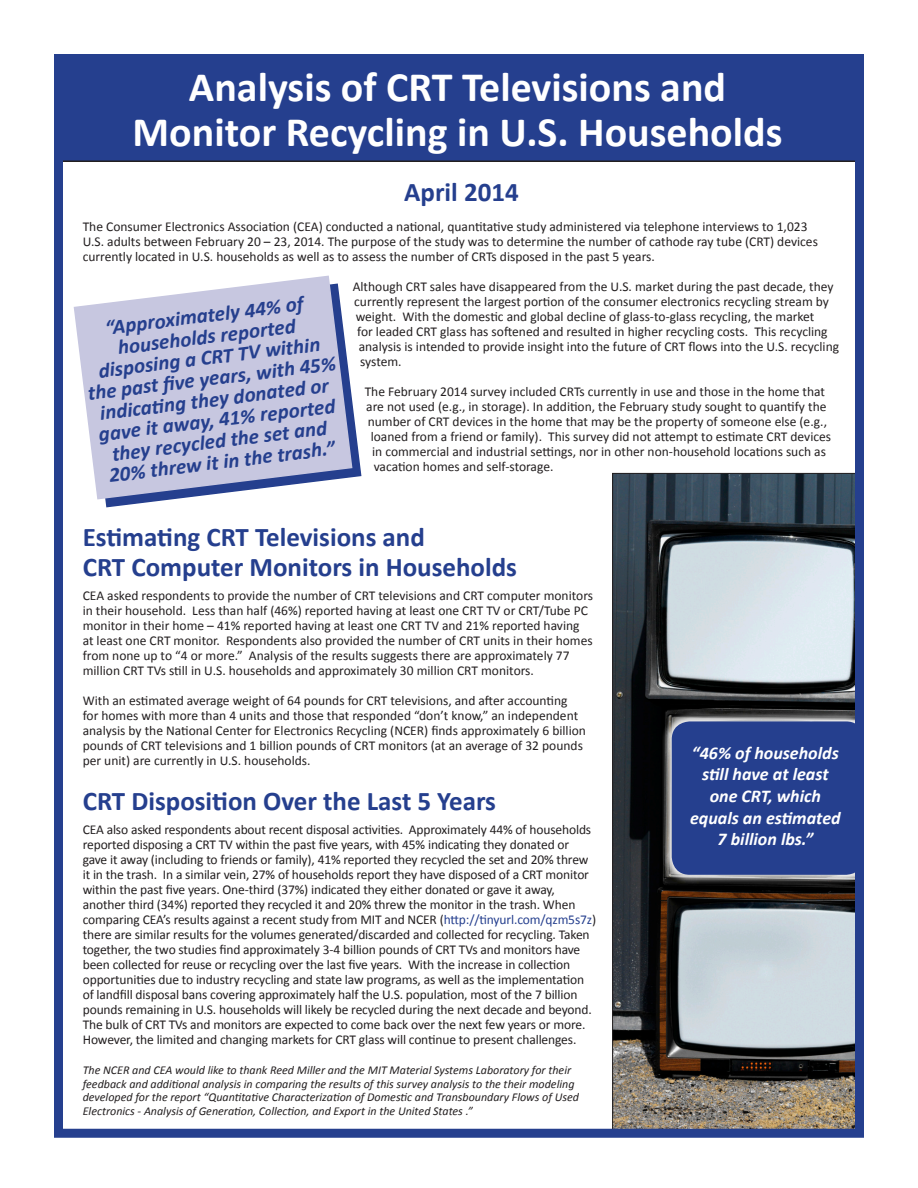
<style>
.page{position:relative;width:918px;height:1188px;background:#fff}
.page>*{position:absolute;margin:0;border:0;box-sizing:border-box;transform-origin:0 0}
.t1{font:700 42px "Calibri";color:#fff}
.t2{font:700 27px "Calibri";color:#253f8e}
.t3{font:italic 700 21px/21px "Calibri";color:#253f8e;text-align:center}
.t4{font:italic 700 18px/21.6px "Calibri";color:#fff;text-align:center}
.t5{font:13.5px/15px "Calibri";letter-spacing:-.005em;color:#231f20}
.t6{font:italic 12px/13.5px "Calibri";color:#231f20}
.s1{color:#253f8e}
</style>
<div class="page">
<img style="left:614px;top:475px;width:240px;height:653px">
<svg style="left:105px;top:408px;width:257px;height:100px"></svg>
<div style="left:55px;top:55px;width:805px;height:106px;background:#253f8e"></div>
<div style="left:54px;top:54px;width:807px;height:108px;border:2px solid #231f20"></div>
<svg style="left:73px;top:275px;width:280px;height:225px"></svg>
<div style="left:662px;top:712px;width:212px;height:172px;background:#fff;opacity:.91"></div>
<div style="left:672px;top:721px;width:192px;height:154px;background:#253f8e;border-radius:18px"></div>
<div style="left:54px;top:54px;width:810px;height:1084px;border:9px solid #253f8e"></div>
<p class="t1" style="left:189px;top:57px;width:539px">Analysis of CRT Televisions and</p>
<p class="t1" style="left:133px;top:102px;width:651px">Monitor Recycling in U.S. Households</p>
<p class="t2" style="left:404px;top:173px;width:116px">April 2014</p>
<p class="t5" style="left:83px;top:219px;width:737px">The Consumer Electronics Association (CEA) conducted a national, quantitative study administered via telephone interviews to 1,023<br>U.S. adults between February 20 – 23, 2014. The purpose of the study was to determine the number of cathode ray tube (CRT) devices currently located in U.S. households as well as to assess the number of CRTs disposed in the past 5 years.</p>
<p class="t5" style="left:353px;top:279px;width:482px">Although CRT sales have disappeared from the U.S. market during the past decade, they</p>
<p class="t5" style="left:354px;top:294px;width:476px">currently represent the largest portion of the consumer electronics recycling stream by</p>
<p class="t5" style="left:356px;top:309px;width:460px">weight. With the domestic and global decline of glass-to-glass recycling, the market</p>
<p class="t5" style="left:357px;top:324px;width:472px">for leaded CRT glass has softened and resulted in higher recycling costs. This recycling</p>
<p class="t5" style="left:359px;top:339px;width:482px">analysis is intended to provide insight into the future of CRT flows into the U.S. recycling</p>
<p class="t5" style="left:360px;top:354px;width:43px">system.</p>
<p class="t5" style="left:365px;top:384px;width:462px">The February 2014 survey included CRTs currently in use and those in the home that</p>
<p class="t5" style="left:366px;top:399px;width:462px">are not used (e.g., in storage). In addition, the February study sought to quantify the</p>
<p class="t5" style="left:368px;top:414px;width:461px">number of CRT devices in the home that may be the property of someone else (e.g.,</p>
<p class="t5" style="left:371px;top:429px;width:462px">loaned from a friend or family). This survey did not attempt to estimate CRT devices</p>
<p class="t5" style="left:372px;top:444px;width:455px">in commercial and industrial settings, nor in other non-household locations such as</p>
<p class="t5" style="left:374px;top:459px;width:181px">vacation homes and self-storage.</p>
<p class="t3" style="left:104px;top:317px;width:201px;rotate:-7deg">“Approximately 44% of households reported</p>
<p class="t3" style="left:84px;top:361px;width:251px;rotate:-7deg">disposing a CRT TV within the past fi ve years, with 45% indicati ng they donated or gave it away, 41% reported they recycled the set and<br>20% threw it in the trash.”</p>
<p class="t2" style="left:83px;top:518px;width:344px">Estimating CRT Televisions and</p>
<p class="t2" style="left:83px;top:548px;width:436px">CRT Computer Monitors in Households</p>
<p class="t5" style="left:83px;top:588px;width:512px">CEA asked respondents to provide the number of CRT televisions and CRT computer monitors in their household. Less than half (46%) reported having at least one CRT TV or CRT/Tube PC monitor in their home – 41% reported having at least one CRT TV and 21% reported having at least one CRT monitor. Respondents also provided the number of CRT units in their homes from none up to “4 or more.” Analysis of the results suggests there are approximately 77 million CRT TVs still in U.S. households and approximately 30 million CRT monitors.</p>
<p class="t5" style="left:83px;top:693px;width:505px">With an estimated average weight of 64 pounds for CRT televisions, and after accounting for homes with more than 4 units and those that responded “don’t know,” an independent analysis by the National Center for Electronics Recycling (NCER) finds approximately 6 billion pounds of CRT televisions and 1 billion pounds of CRT monitors (at an average of 32 pounds per unit) are currently in U.S. households.</p>
<p class="t2" style="left:83px;top:782px;width:415px">CRT Disposition Over the Last 5 Years</p>
<p class="t5" style="left:83px;top:822px;width:515px">CEA also asked respondents about recent disposal activities. Approximately 44% of households reported disposing a CRT TV within the past five years, with 45% indicating they donated or gave it away (including to friends or family), 41% reported they recycled the set and 20% threw it in the trash. In a similar vein, 27% of households report they have disposed of a CRT monitor within the past five years. One-third (37%) indicated they either donated or gave it away, another third (34%) reported they recycled it and 20% threw the monitor in the trash. When comparing CEA’s results against a recent study from MIT and NCER (<span class="s1">http://tinyurl.com/qzm5s7z</span>) there are similar results for the volumes generated/discarded and collected for recycling. Taken together, the two studies find approximately 3-4 billion pounds of CRT TVs and monitors have been collected for reuse or recycling over the last five years. With the increase in collection opportunities due to industry recycling and state law programs, as well as the implementation of landfill disposal bans covering approximately half the U.S. population, most of the 7 billion pounds remaining in U.S. households will likely be recycled during the next decade and beyond.<br>The bulk of CRT TVs and monitors are expected to come back over the next few years or more.<br>However, the limited and changing markets for CRT glass will continue to present challenges.</p>
<p class="t6" style="left:83px;top:1063px;width:498px">The NCER and CEA would like to thank Reed Miller and the MIT Material Systems Laboratory for their feedback and additional analysis in comparing the results of this survey analysis to the their modeling developed for the report “Quantitative Characterization of Domestic and Transboundary Flows of Used Electronics - Analysis of Generation, Collection, and Export in the United States .”</p>
<p class="t4" style="left:692px;top:741px;width:148px">“46% of households still have at least</p>
<p class="t4" style="left:710px;top:785px;width:113px">one CRT, which</p>
<p class="t4" style="left:690px;top:806px;width:152px">equals an estimated</p>
<p class="t4" style="left:718px;top:828px;width:97px">7 billion lbs.”</p>
</div>
